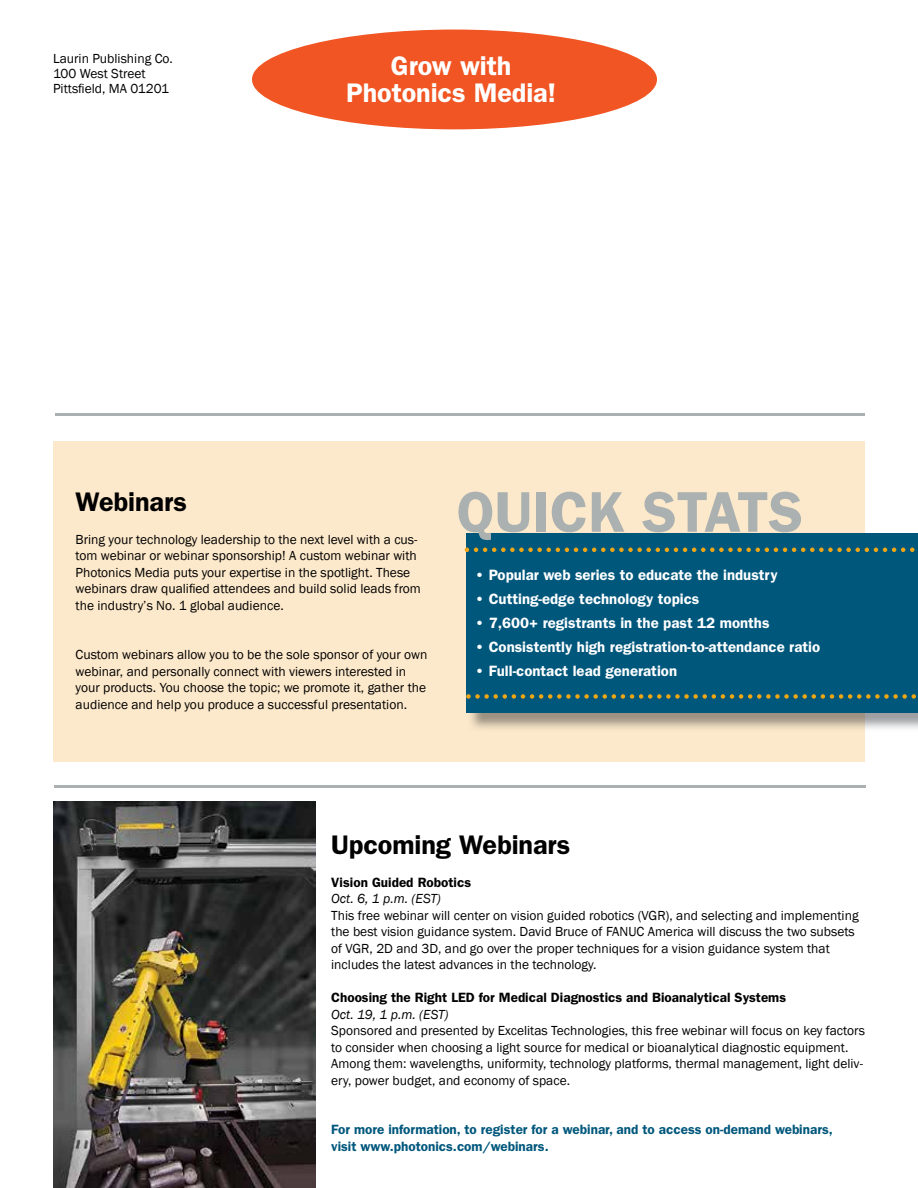
<style>
.page{position:relative;width:918px;height:1188px;background:#fff}
.page>*{position:absolute;margin:0;border:0;box-sizing:border-box;transform-origin:0 0}
.t1{font:600 57.6px "ITC Franklin Gothic Std";color:#aab1b0}
.t2{font:600 27px "ITC Franklin Gothic Std";letter-spacing:-.005em;color:#000}
.t3{font:600 27px/27px "ITC Franklin Gothic Std";letter-spacing:-.005em;color:#fff;text-align:center}
.t4{font:600 15px "ITC Franklin Gothic Std";color:#fff}
.t5{font:13.5px/16.5px "Franklin Gothic";color:#000}
.t6{font:600 13.5px/16.5px "ITC Franklin Gothic Std";color:#00577c}
.t7{font:600 13.5px "ITC Franklin Gothic Std";color:#000}
.t8{font:italic 13.5px "Franklin Gothic";color:#000}
</style>
<div class="page">
<div style="left:53px;top:442px;width:812px;height:320px;background:#fce8ca"></div>
<hr style="left:55px;top:413px;width:810px;height:3px;background:#aab1b0">
<hr style="left:54px;top:785px;width:811px;height:3px;background:#aab1b0">
<div style="left:252px;top:30px;width:405px;height:99px;background:#f05523;border-radius:50%"></div>
<div style="left:466px;top:533px;width:452px;height:180px;background:#00577c"></div>
<img style="left:53px;top:801px;width:262px;height:387px">
<svg style="left:465px;top:548px;width:450px;height:4px"></svg>
<svg style="left:466px;top:694px;width:450px;height:5px"></svg>
<p class="t5" style="left:53px;top:52px;width:121px;line-height:15px">Laurin Publishing Co.<br>100 West Street<br>Pittsfield, MA 01201</p>
<h2 class="t3" style="left:346px;top:52px;width:211px">Grow with<br>Photonics Media!</h2>
<h2 class="t2" style="left:76px;top:485px;width:113px">Webinars</h2>
<p class="t5" style="left:76px;top:531px;width:347px">Bring your technology leadership to the next level with a cus&shy;tom webinar or webinar sponsorship! A custom webinar with Photonics Media puts your expertise in the spotlight. These webinars draw qualified attendees and build solid leads from the industry’s No. 1 global audience.</p>
<p class="t5" style="left:76px;top:647px;width:353px">Custom webinars allow you to be the sole sponsor of your own webinar, and personally connect with viewers interested in your products. You choose the topic; we promote it, gather the audience and help you produce a successful presentation.</p>
<h1 class="t1" style="left:457px;top:478px;width:348px">QUICK STATS</h1>
<p class="t4" style="left:475px;top:566px;width:304px">• Popular web series to educate the industry</p>
<p class="t4" style="left:475px;top:590px;width:226px">• Cutting-edge technology topics</p>
<p class="t4" style="left:475px;top:614px;width:296px">• 7,600+ registrants in the past 12 months</p>
<p class="t4" style="left:475px;top:638px;width:347px">• Consistently high registration-to-attendance ratio</p>
<p class="t4" style="left:475px;top:662px;width:203px">• Full-contact lead generation</p>
<h2 class="t2" style="left:331px;top:829px;width:241px">Upcoming Webinars</h2>
<p class="t7" style="left:331px;top:874px;width:141px">Vision Guided Robotics</p>
<p class="t8" style="left:331px;top:890px;width:111px">Oct. 6, 1 p.m. (EST)</p>
<p class="t5" style="left:331px;top:907px;width:529px">This free webinar will center on vision guided robotics (VGR), and selecting and implementing the best vision guidance system. David Bruce of FANUC America will discuss the two subsets of VGR, 2D and 3D, and go over the proper techniques for a vision guidance system that includes the latest advances in the technology.</p>
<p class="t7" style="left:331px;top:990px;width:456px">Choosing the Right LED for Medical Diagnostics and Bioanalytical Systems</p>
<p class="t8" style="left:331px;top:1006px;width:119px">Oct. 19, 1 p.m. (EST)</p>
<p class="t5" style="left:331px;top:1023px;width:535px">Sponsored and presented by Excelitas Technologies, this free webinar will focus on key factors to consider when choosing a light source for medical or bioanalytical diagnostic equipment.<br>Among them: wavelengths, uniformity, technology platforms, thermal management, light deliv&shy;ery, power budget, and economy of space.</p>
<p class="t6" style="left:331px;top:1122px;width:503px">For more information, to register for a webinar, and to access on-demand webinars, visit www.photonics.com/webinars.</p>
</div>
